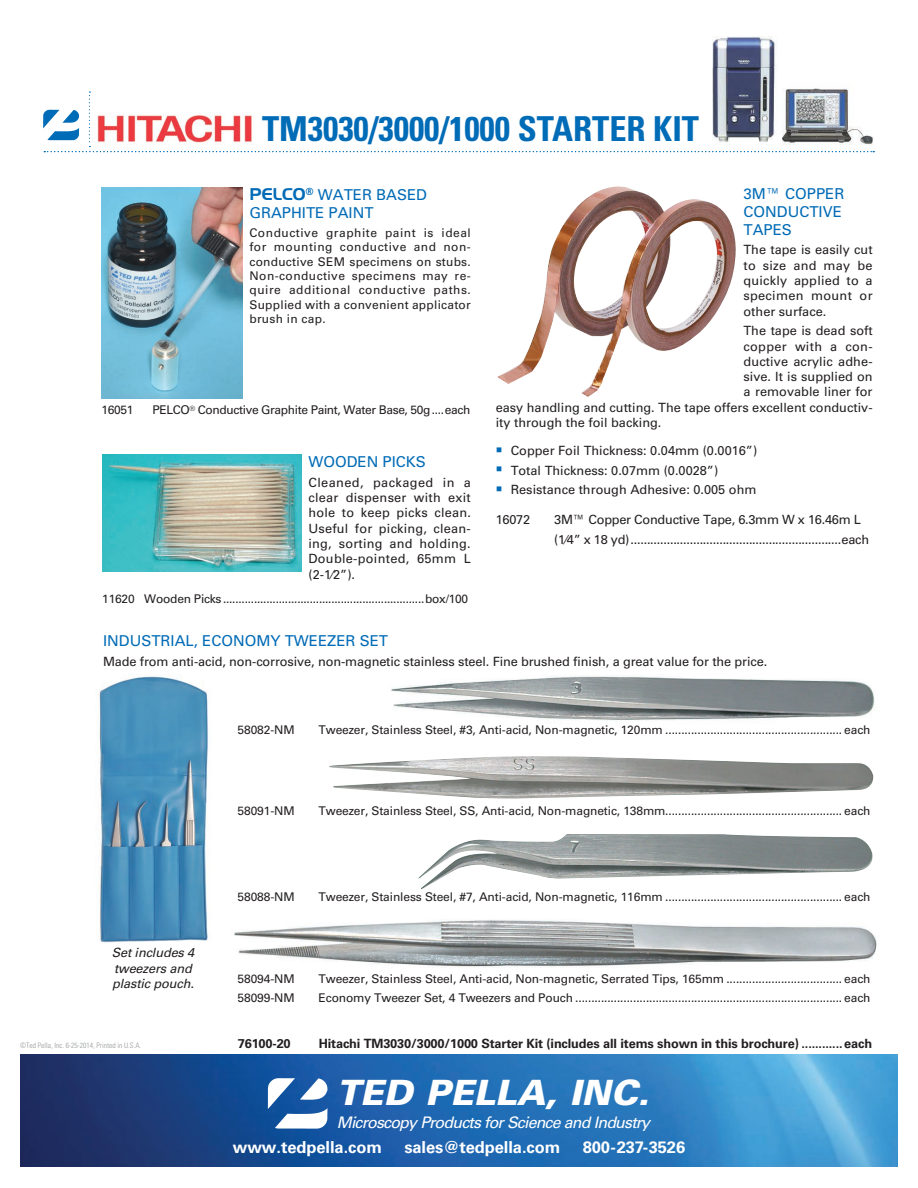
<style>
.page{position:relative;width:918px;height:1188px;background:#fff}
.page>*{position:absolute;margin:0;border:0;box-sizing:border-box;transform-origin:0 0}
.t1{font:italic 900 34.95px "Univers LT Std";color:#fff}
.t2{font:700 condensed 34.35px "Univers LT Std";color:#006bb6}
.t3{font:700 16.5px "Univers LT Std";letter-spacing:-.005em;color:#fff}
.t4{font:italic 15.9px "Univers LT Std";letter-spacing:-.05em;color:#fff}
.t5{font:15px/18px "Univers LT Std";color:#006bb6}
.t6{font:12.75px/15.3px "Univers LT Std";color:#231f20;text-align:justify}
.t7{font:12.75px/19.5px "Univers LT Std";letter-spacing:-.02em;color:#231f20}
.t8{font:700 12.75px "Univers LT Std";letter-spacing:-.01em;color:#231f20}
.t9{font:italic 12.75px/15.3px "Univers LT Std";letter-spacing:-.01em;color:#231f20}
.t10{font:12.75px "Univers LT Std";letter-spacing:.025em;color:#231f20}
.t11{font:12px/14.4px "Univers LT Std";letter-spacing:-.01em;color:#231f20;text-align:justify}
.t12{font:12px "Univers LT Std";letter-spacing:-.03em;color:#231f20}
.t13{font:300 condensed 7.5px "Univers LT Std";color:#939598}
.s1{font-family:"Minion Pro";font-size:16.5px;color:#006bb6}
.s2{font-family:"Handel Gothic";font-size:16.5px}
</style>
<div class="page">
<img style="left:20px;top:1054px;width:878px;height:113px">
<img style="left:267px;top:1077px;width:61px;height:53px">
<img style="left:103px;top:455px;width:199px;height:117px">
<img style="left:497px;top:187px;width:239px;height:210px">
<img style="left:391px;top:676px;width:484px;height:45px">
<img style="left:329px;top:756px;width:545px;height:43px">
<img style="left:418px;top:834px;width:455px;height:56px">
<img style="left:233px;top:920px;width:644px;height:48px">
<img style="left:99px;top:676px;width:109px;height:267px">
<img style="left:102px;top:188px;width:141px;height:210px">
<img style="left:713px;top:37px;width:135px;height:55px">
<img style="left:43px;top:113px;width:1px;height:16px">
<svg style="left:44px;top:92px;width:830px;height:60px"></svg>
<p class="t2" style="left:262px;top:107px;width:439px">TM3030/3000/1000 STARTER KIT</p>
<p class="t5" style="left:744px;top:185px;width:102px">3M™ COPPER<br>CONDUCTIVE<br>TAPES</p>
<p class="t6" style="left:744px;top:242px;width:131px">The tape is easily cut to size and may be quickly applied to a specimen mount or other surface.</p>
<p class="t6" style="left:744px;top:323px;width:131px">The tape is dead soft</p>
<p class="t10" style="left:744px;top:338px;width:131px">copper with a con-</p>
<p class="t6" style="left:744px;top:354px;width:131px">ductive acrylic adhe-</p>
<p class="t6" style="left:744px;top:369px;width:131px">sive. It is supplied on</p>
<p class="t6" style="left:744px;top:384px;width:131px">a removable liner for</p>
<p class="t6" style="left:496px;top:400px;width:378px">easy handling and cutting. The tape offers excellent conductiv-</p>
<p class="t6" style="left:496px;top:415px;width:167px">ity through the foil backing.</p>
<p class="t6" style="left:496px;top:443px;width:263px"><span class="s1">■</span> Copper Foil Thickness: 0.04mm (0.0016”)</p>
<p class="t6" style="left:496px;top:463px;width:224px"><span class="s1">■</span> Total Thickness: 0.07mm (0.0028”)</p>
<p class="t6" style="left:496px;top:482px;width:262px"><span class="s1">■</span> Resistance through Adhesive: 0.005 ohm</p>
<p class="t6" style="left:496px;top:512px;width:36px">16072</p>
<p class="t7" style="left:554px;top:510px;width:317px">3M™ Copper Conductive Tape, 6.3mm W x 16.46m L (1⁄4” x 18 yd)................................................................each</p>
<p class="t5" style="left:249px;top:186px;width:179px"><span class="s2">PELCO</span><sup>®</sup> WATER BASED<br>GRAPHITE PAINT</p>
<p class="t11" style="left:249px;top:225px;width:223px">Conductive graphite paint is ideal for mounting conductive and non&shy;conductive SEM specimens on stubs.<br>Non-conductive specimens may re&shy;quire additional conductive paths.<br>Supplied with a convenient applicator brush in cap.</p>
<p class="t11" style="left:102px;top:403px;width:33px">16051</p>
<p class="t12" style="left:153px;top:403px;width:319px">PELCO<sup>®</sup> Conductive Graphite Paint, Water Base, 50g....each</p>
<p class="t5" style="left:308px;top:453px;width:119px">WOODEN PICKS</p>
<p class="t6" style="left:308px;top:475px;width:164px">Cleaned, packaged in a clear dispenser with exit hole to keep picks clean.<br>Useful for picking, clean&shy;ing, sorting and holding.<br>Double-pointed, 65mm L (2-1⁄2”).</p>
<p class="t11" style="left:102px;top:592px;width:368px">11620 Wooden Picks.................................................................box/100</p>
<p class="t5" style="left:103px;top:632px;width:287px">INDUSTRIAL, ECONOMY TWEEZER SET</p>
<p class="t6" style="left:103px;top:654px;width:666px">Made from anti-acid, non-corrosive, non-magnetic stainless steel. Fine brushed finish, a great value for the price.</p>
<p class="t11" style="left:238px;top:723px;width:59px">58082-NM</p>
<p class="t11" style="left:319px;top:723px;width:554px">Tweezer, Stainless Steel, #3, Anti-acid, Non-magnetic, 120mm ....................................................... each</p>
<p class="t11" style="left:238px;top:803px;width:59px">58091-NM</p>
<p class="t11" style="left:319px;top:803px;width:554px">Tweezer, Stainless Steel, SS, Anti-acid, Non-magnetic, 138mm....................................................... each</p>
<p class="t9" style="left:112px;top:945px;width:84px">Set includes 4 tweezers and plastic pouch.</p>
<p class="t11" style="left:238px;top:889px;width:59px">58088-NM</p>
<p class="t11" style="left:319px;top:889px;width:554px">Tweezer, Stainless Steel, #7, Anti-acid, Non-magnetic, 116mm ....................................................... each</p>
<p class="t11" style="left:238px;top:972px;width:59px">58094-NM</p>
<p class="t11" style="left:319px;top:972px;width:554px">Tweezer, Stainless Steel, Anti-acid, Non-magnetic, Serrated Tips, 165mm .................................... each</p>
<p class="t11" style="left:238px;top:990px;width:59px">58099-NM</p>
<p class="t11" style="left:319px;top:990px;width:554px">Economy Tweezer Set, 4 Tweezers and Pouch ................................................................................... each</p>
<p class="t13" style="left:20px;top:1040px;width:122px">©Ted Pella, Inc. 6-25-2014, Printed in U.S.A.</p>
<p class="t8" style="left:238px;top:1036px;width:54px">76100-20</p>
<p class="t8" style="left:319px;top:1036px;width:555px">Hitachi TM3030/3000/1000 Starter Kit (includes all items shown in this brochure) ............each</p>
<h1 class="t1" style="left:337px;top:1071px;width:314px">TED PELLA, INC.</h1>
<h3 class="t4" style="left:337px;top:1113px;width:315px">Microscopy Products for Science and Industry</h3>
<h3 class="t3" style="left:233px;top:1138px;width:151px">www.tedpella.com</h3>
<h3 class="t3" style="left:404px;top:1138px;width:157px">sales@tedpella.com</h3>
<h3 class="t3" style="left:583px;top:1138px;width:104px">800-237-3526</h3>
</div>
